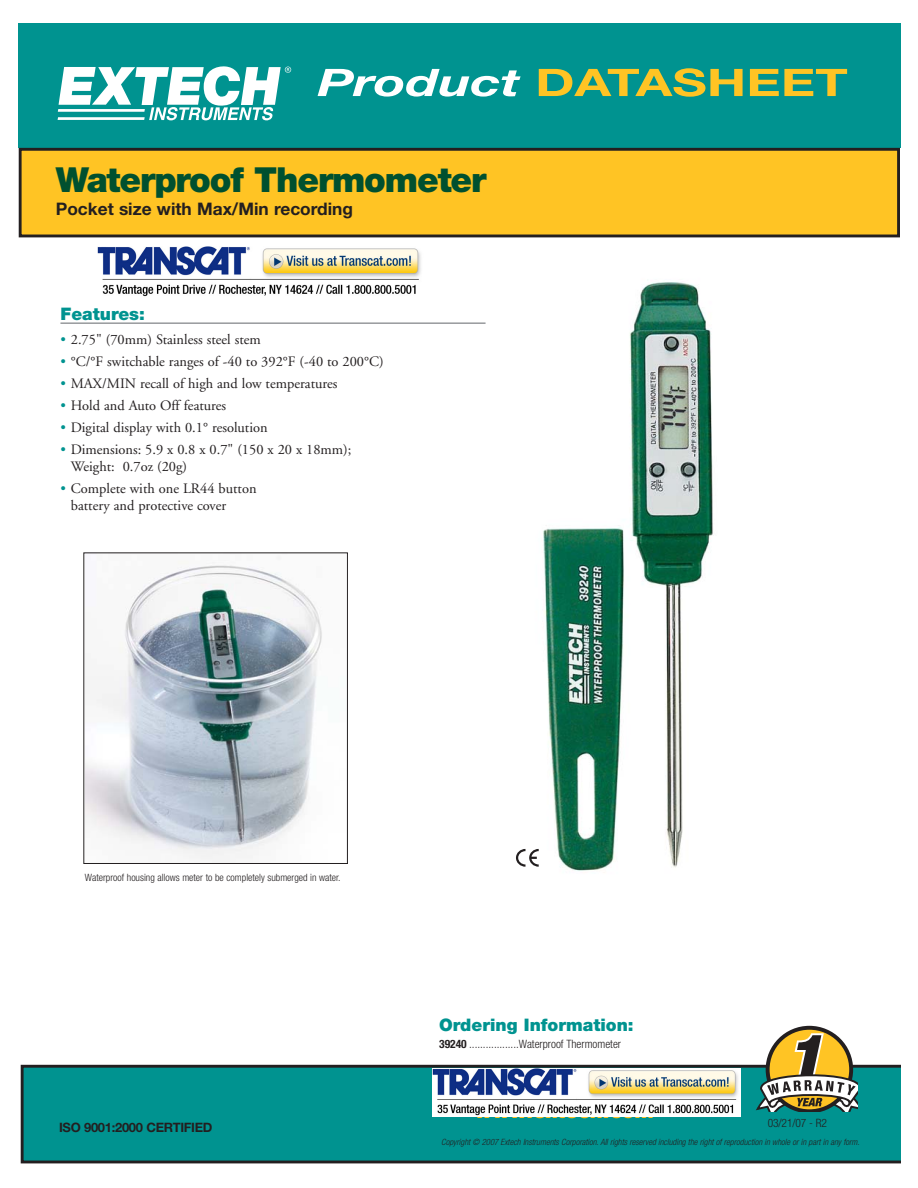
<style>
.page{position:relative;width:918px;height:1188px;background:#fff}
.page>*{position:absolute;margin:0;border:0;box-sizing:border-box;transform-origin:0 0}
.t1{font:700 37.95px "Helvetica Neue LT";color:#ffc424;scale:1.4 1}
.t2{font:900 34.5px "Helvetica Neue LT";letter-spacing:-.035em;color:#00502f}
.t3{font:italic 900 20.1px "Helvetica Neue LT";color:#ffc424}
.t4{font:700 17.25px "Helvetica Neue LT";color:#231f20}
.t5{font:900 17.25px "Helvetica Neue LT";color:#009390}
.t6{font:14.4px/17.2px "Adobe Garamond";color:#231f20}
.t7{font:700 12.9px "Helvetica Neue LT";letter-spacing:-.02em;color:#231f20}
.t8{font:300 condensed 11.55px "Helvetica Neue LT";color:#231f20}
.t9{font:300 condensed 10.05px "Helvetica Neue LT";color:#231f20}
.t10{font:italic 300 condensed 8.7px "Helvetica Neue LT";color:#231f20}
.s1{font-style:italic;color:#fff}
.s2{color:#009390}
.s3{font-weight:700}
</style>
<div class="page">
<img style="left:538px;top:282px;width:175px;height:589px">
<hr style="left:60px;top:322px;width:426px;height:2px;background:#939598">
<div style="left:18px;top:24px;width:883px;height:124px;background:#009390"></div>
<svg style="left:58px;top:66px;width:233px;height:54px"></svg>
<div style="left:20px;top:149px;width:879px;height:87px;background:#ffc424"></div>
<div style="left:19px;top:148px;width:881px;height:89px;border:3px solid #231f20"></div>
<img style="left:85px;top:561px;width:237px;height:301px">
<div style="left:83px;top:553px;width:265px;height:311px;border:1px solid #231f20"></div>
<svg style="left:516px;top:849px;width:23px;height:18px"></svg>
<svg style="left:21px;top:1065px;width:880px;height:98px;background:#038b89"></svg>
<svg style="left:756px;top:1026px;width:101px;height:86px"></svg>
<img style="left:98px;top:247px;width:323px;height:50px">
<img style="left:432px;top:1069px;width:309px;height:48px">
<h1 class="t1" style="left:318px;top:69px;width:380px"><span class="s1">Product</span> DATASHEET</h1>
<h2 class="t2" style="left:56px;top:167px;width:432px">Waterproof Thermometer</h2>
<p class="t4" style="left:56px;top:203px;width:299px">Pocket size with Max/Min recording</p>
<p class="t5" style="left:60px;top:307px;width:86px">Features:</p>
<p class="t6" style="left:60px;top:332px;width:202px"><span class="s2">•</span> 2.75" (70mm) Stainless steel stem</p>
<p class="t6" style="left:60px;top:354px;width:325px"><span class="s2">•</span> °C/°F switchable ranges of -40 to 392°F (-40 to 200°C)</p>
<p class="t6" style="left:60px;top:376px;width:279px"><span class="s2">•</span> MAX/MIN recall of high and low temperatures</p>
<p class="t6" style="left:60px;top:398px;width:167px"><span class="s2">•</span> Hold and Auto Off features</p>
<p class="t6" style="left:60px;top:420px;width:209px"><span class="s2">•</span> Digital display with 0.1° resolution</p>
<p class="t6" style="left:71px;top:442px;width:282px;text-indent:-10px"><span class="s2">•</span> Dimensions: 5.9 x 0.8 x 0.7" (150 x 20 x 18mm);<br>Weight: 0.7oz (20g)</p>
<p class="t6" style="left:71px;top:481px;width:187px;text-indent:-10px"><span class="s2">•</span> Complete with one LR44 button battery and protective cover</p>
<p class="t9" style="left:85px;top:874px;width:257px">Waterproof housing allows meter to be completely submerged in water.</p>
<p class="t5" style="left:439px;top:1018px;width:196px">Ordering Information:</p>
<p class="t8" style="left:439px;top:1039px;width:183px"><span class="s3">39240</span> ..................Waterproof Thermometer</p>
<h3 class="t3" style="left:476px;top:1103px;width:180px">www.extech.com</h3>
<p class="t10" style="left:441px;top:1139px;width:420px">Copyright © 2007 Extech Instruments Corporation. All rights reserved including the right of reproduction in whole or in part in any form.</p>
<p class="t7" style="left:59px;top:1122px;width:155px">ISO 9001:2000 CERTIFIED</p>
<p class="t8" style="left:768px;top:1118px;width:61px">03/21/07 - R2</p>
</div>
